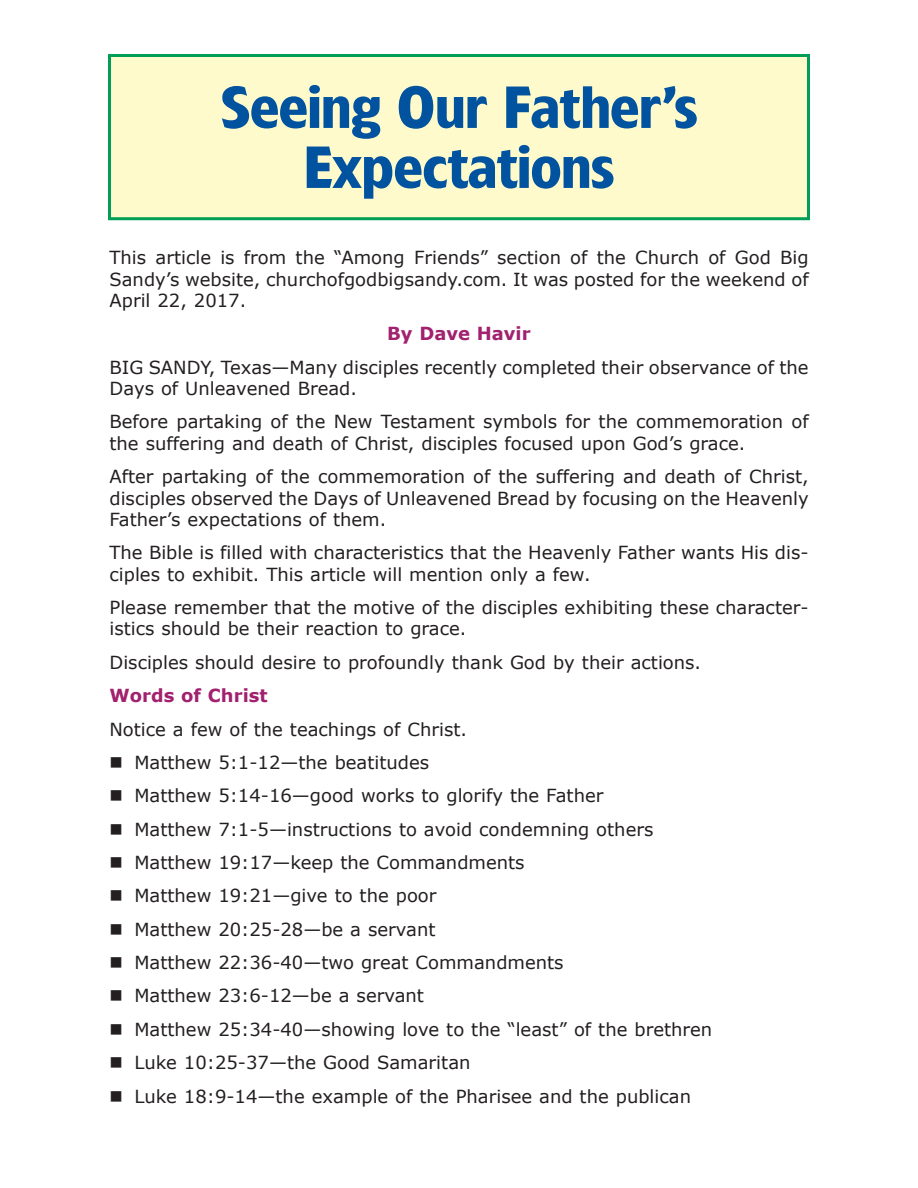
<style>
.page{position:relative;width:918px;height:1188px;background:#fff}
.page>*{position:absolute;margin:0;border:0;box-sizing:border-box;transform-origin:0 0}
.t1{font:700 55.5px/60px "Forever";color:#0153a0;text-align:center}
.t2{font:18px/33.3px "Verdana";color:#231f20}
.t3{font:700 18px "Verdana";color:#a1216f}
</style>
<div class="page">
<div style="left:110px;top:56px;width:698px;height:163px;background:#fffacb"></div>
<div style="left:108px;top:54px;width:702px;height:166px;border:3px solid #009e57"></div>
<h1 class="t1" style="left:221px;top:84px;width:478px">Seeing Our Father’s<br>Expectations</h1>
<p class="t2" style="left:110px;top:247px;width:701px;line-height:21.3px;text-align:justify">This article is from the “Among Friends” section of the Church of God Big Sandy’s website, churchofgodbigsandy.com. It was posted for the weekend of April 22, 2017.</p>
<p class="t3" style="left:387px;top:322px;width:145px">By Dave Havir</p>
<p class="t2" style="left:110px;top:356px;width:701px;line-height:21.3px">BIG SANDY, Texas—Many disciples recently completed their observance of the<br>Days of Unleavened Bread.</p>
<p class="t2" style="left:110px;top:411px;width:701px;line-height:21.3px">Before partaking of the New Testament symbols for the commemoration of the suffering and death of Christ, disciples focused upon God’s grace.</p>
<p class="t2" style="left:110px;top:465px;width:701px;line-height:21.3px;text-align:justify">After partaking of the commemoration of the suffering and death of Christ, disciples observed the Days of Unleavened Bread by focusing on the Heavenly Father’s expectations of them.</p>
<p class="t2" style="left:110px;top:542px;width:701px;line-height:21.3px">The Bible is filled with characteristics that the Heavenly Father wants His dis&shy;ciples to exhibit. This article will mention only a few.</p>
<p class="t2" style="left:110px;top:596px;width:701px;line-height:21.3px">Please remember that the motive of the disciples exhibiting these character&shy;istics should be their reaction to grace.</p>
<p class="t2" style="left:110px;top:645px;width:593px">Disciples should desire to profoundly thank God by their actions.</p>
<p class="t3" style="left:110px;top:684px;width:160px">Words of Christ</p>
<p class="t2" style="left:134px;top:712px;width:580px;text-indent:-25px">Notice a few of the teachings of Christ.<br>Matthew 5:1-12—the beatitudes<br>Matthew 5:14-16—good works to glorify the Father<br>Matthew 7:1-5—instructions to avoid condemning others Matthew 19:17—keep the Commandments<br>Matthew 19:21—give to the poor<br>Matthew 20:25-28—be a servant<br>Matthew 22:36-40—two great Commandments<br>Matthew 23:6-12—be a servant<br>Matthew 25:34-40—showing love to the “least” of the brethren Luke 10:25-37—the Good Samaritan<br>Luke 18:9-14—the example of the Pharisee and the publican</p>
</div>
